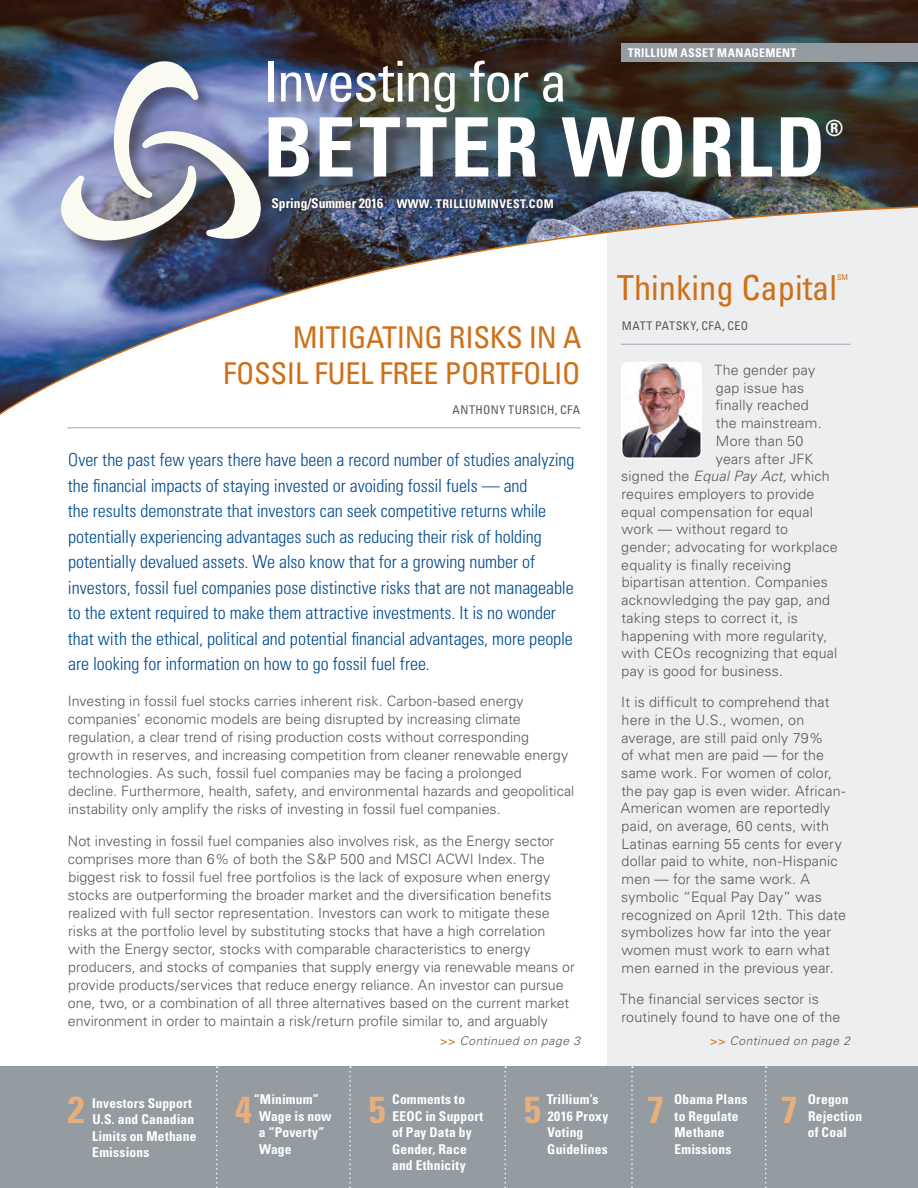
<style>
.page{position:relative;width:918px;height:1188px;background:#fff}
.page>*{position:absolute;margin:0;border:0;box-sizing:border-box;transform-origin:0 0}
.t1{font:700 condensed 82.05px "Univers";letter-spacing:.025em;color:#fff}
.t2{font:condensed 56.4px "Univers";letter-spacing:-.03em;color:#fff}
.t3{font:700 condensed 37.5px "Univers";color:#e7af7c}
.t4{font:condensed 34.5px "Univers";color:#ce7018}
.t5{font:condensed 30px/36px "Univers";letter-spacing:-.01em;color:#ce7018;text-align:right}
.t6{font:700 condensed 22.2px "Univers";color:#fff}
.t7{font:300 condensed 18px/25.5px "Univers";color:#004a8d}
.t8{font:300 14.25px/18px "Univers";letter-spacing:.005em;color:#57585a}
.t9{font:700 condensed 13.5px/16.5px "Univers";letter-spacing:.015em;color:#fff}
.t10{font:700 condensed 12px "Univers";letter-spacing:.04em;color:#fff}
.t11{font:condensed 12px "Univers";letter-spacing:.03em;color:#57585a}
.t12{font:italic 300 12px "Univers";letter-spacing:.05em;color:#57585a}
.t13{font:condensed 7.8px "Univers";color:#ce7018}
.s1{font-size:13.5px}
.s2{font-style:italic}
.s3{font-weight:400;font-style:normal;color:#ce7018}
</style>
<div class="page">
<div style="left:608px;top:193px;width:310px;height:934px;background:#edeef0"></div>
<img style="left:0;top:0;width:918px;height:425px">
<div style="left:271px;top:63px;width:590px;height:133px;background:#231f20;opacity:.5"></div>
<hr style="left:68px;top:427px;width:512px;height:1px;background:#a8a9ad">
<hr style="left:621px;top:344px;width:229px;height:1px;background:#a8a9ad">
<img style="left:279px;top:193px;width:279px;height:22px">
<div style="left:61px;top:61px;width:218px;height:197px;background:#231f20;opacity:.45"></div>
<svg style="left:58px;top:57px;width:203px;height:190px"></svg>
<div style="left:0;top:1066px;width:918px;height:122px;background:#959ca1"></div>
<svg style="left:216px;top:1066px;width:2px;height:122px"></svg>
<div style="left:621px;top:43px;width:297px;height:18px;background:#959ca1"></div>
<svg style="left:349px;top:1066px;width:2px;height:122px"></svg>
<svg style="left:631px;top:1066px;width:2px;height:122px"></svg>
<img style="left:622px;top:363px;width:79px;height:93px">
<div style="left:621px;top:362px;width:81px;height:97px;border:2px solid #fff;border-radius:7px"></div>
<svg style="left:504px;top:1066px;width:2px;height:122px"></svg>
<svg style="left:765px;top:1066px;width:2px;height:122px"></svg>
<p class="t10" style="left:628px;top:45px;width:170px">TRILLIUM ASSET MANAGEMENT</p>
<h2 class="t2" style="left:263px;top:46px;width:306px">Investing for a</h2>
<h1 class="t1" style="left:263px;top:97px;width:564px">BETTER WORLD</h1>
<h3 class="t6" style="left:825px;top:115px;width:20px">®</h3>
<p class="t10" style="left:271px;top:196px;width:284px"><span class="s1">Spring/Summer 2016</span> WWW. TRILLIUMINVEST.COM</p>
<h3 class="t5" style="left:223px;top:319px;width:360px">MITIGATING RISKS IN A<br>FOSSIL FUEL FREE PORTFOLIO</h3>
<p class="t11" style="left:453px;top:402px;width:129px">ANTHONY TURSICH, CFA</p>
<p class="t7" style="left:68px;top:447px;width:508px">Over the past few years there have been a record number of studies analyzing the financial impacts of staying invested or avoiding fossil fuels — and<br>the results demonstrate that investors can seek competitive returns while potentially experiencing advantages such as reducing their risk of holding potentially devalued assets. We also know that for a growing number of investors, fossil fuel companies pose distinctive risks that are not manageable to the extent required to make them attractive investments. It is no wonder that with the ethical, political and potential financial advantages, more people are looking for information on how to go fossil fuel free.</p>
<p class="t8" style="left:68px;top:692px;width:508px">Investing in fossil fuel stocks carries inherent risk. Carbon-based energy companies’ economic models are being disrupted by increasing climate regulation, a clear trend of rising production costs without corresponding growth in reserves, and increasing competition from cleaner renewable energy technologies. As such, fossil fuel companies may be facing a prolonged<br>decline. Furthermore, health, safety, and environmental hazards and geopolitical instability only amplify the risks of investing in fossil fuel companies.</p>
<p class="t8" style="left:68px;top:832px;width:509px">Not investing in fossil fuel companies also involves risk, as the Energy sector comprises more than 6% of both the S&amp;P 500 and MSCI ACWI Index. The biggest risk to fossil fuel free portfolios is the lack of exposure when energy stocks are outperforming the broader market and the diversification benefits realized with full sector representation. Investors can work to mitigate these risks at the portfolio level by substituting stocks that have a high correlation with the Energy sector, stocks with comparable characteristics to energy producers, and stocks of companies that supply energy via renewable means or provide products/services that reduce energy reliance. An investor can pursue one, two, or a combination of all three alternatives based on the current market environment in order to maintain a risk/return profile similar to, and arguably</p>
<h3 class="t4" style="left:617px;top:266px;width:222px">Thinking Capital</h3>
<p class="t13" style="left:837px;top:273px;width:12px">SM</p>
<p class="t11" style="left:622px;top:319px;width:128px">MATT PATSKY, CFA, CEO</p>
<p class="t8" style="left:714px;top:361px;width:102px">The gender pay</p>
<p class="t8" style="left:716px;top:379px;width:90px">gap issue has</p>
<p class="t8" style="left:716px;top:396px;width:95px">finally reached</p>
<p class="t8" style="left:716px;top:414px;width:107px">the mainstream.</p>
<p class="t8" style="left:716px;top:432px;width:89px">More than 50</p>
<p class="t8" style="left:716px;top:450px;width:99px">years after JFK</p>
<p class="t8" style="left:621px;top:467px;width:210px">signed the <span class="s2">Equal Pay Act</span>, which</p>
<p class="t8" style="left:622px;top:485px;width:195px">requires employers to provide</p>
<p class="t8" style="left:621px;top:503px;width:193px">equal compensation for equal</p>
<p class="t8" style="left:622px;top:520px;width:168px">work — without regard to</p>
<p class="t8" style="left:621px;top:538px;width:218px">gender; advocating for workplace</p>
<p class="t8" style="left:621px;top:556px;width:171px">equality is finally receiving</p>
<p class="t8" style="left:622px;top:573px;width:208px">bipartisan attention. Companies</p>
<p class="t8" style="left:621px;top:591px;width:210px">acknowledging the pay gap, and</p>
<p class="t8" style="left:621px;top:609px;width:178px">taking steps to correct it, is</p>
<p class="t8" style="left:622px;top:627px;width:207px">happening with more regularity,</p>
<p class="t8" style="left:622px;top:644px;width:217px">with CEOs recognizing that equal</p>
<p class="t8" style="left:622px;top:662px;width:163px">pay is good for business.</p>
<p class="t8" style="left:621px;top:693px;width:227px">It is difficult to comprehend that here in the U.S., women, on average, are still paid only 79%<br>of what men are paid — for the same work. For women of color, the pay gap is even wider. African-<br>American women are reportedly paid, on average, 60 cents, with<br>Latinas earning 55 cents for every dollar paid to white, non-Hispanic men — for the same work. A symbolic “Equal Pay Day” was recognized on April 12th. This date symbolizes how far into the year women must work to earn what men earned in the previous year.</p>
<p class="t8" style="left:620px;top:990px;width:222px">The financial services sector is routinely found to have one of the</p>
<h3 class="t3" style="left:68px;top:1087px;width:18px">2</h3>
<p class="t9" style="left:92px;top:1095px;width:106px">Investors Support<br>U.S. and Canadian<br>Limits on Methane<br>Emissions</p>
<p class="t12" style="left:440px;top:1034px;width:141px"><span class="s3">&gt;&gt;</span> Continued on page 3</p>
<p class="t12" style="left:710px;top:1034px;width:141px"><span class="s3">&gt;&gt;</span> Continued on page 2</p>
<h3 class="t3" style="left:235px;top:1087px;width:18px">4</h3>
<p class="t9" style="left:259px;top:1091px;width:74px;text-indent:-5px">“Minimum”<br>Wage is now a “Poverty”<br>Wage</p>
<h3 class="t3" style="left:369px;top:1087px;width:18px">5</h3>
<p class="t9" style="left:392px;top:1091px;width:93px">Comments to<br>EEOC in Support of Pay Data by<br>Gender, Race and Ethnicity</p>
<h3 class="t3" style="left:647px;top:1087px;width:18px">7</h3>
<p class="t9" style="left:674px;top:1091px;width:75px">Obama Plans to Regulate<br>Methane<br>Emissions</p>
<h3 class="t3" style="left:524px;top:1087px;width:18px">5</h3>
<p class="t9" style="left:547px;top:1091px;width:63px">Trillium’s<br>2016 Proxy<br>Voting<br>Guidelines</p>
<h3 class="t3" style="left:781px;top:1087px;width:18px">7</h3>
<p class="t9" style="left:808px;top:1091px;width:56px">Oregon<br>Rejection of Coal</p>
</div>
